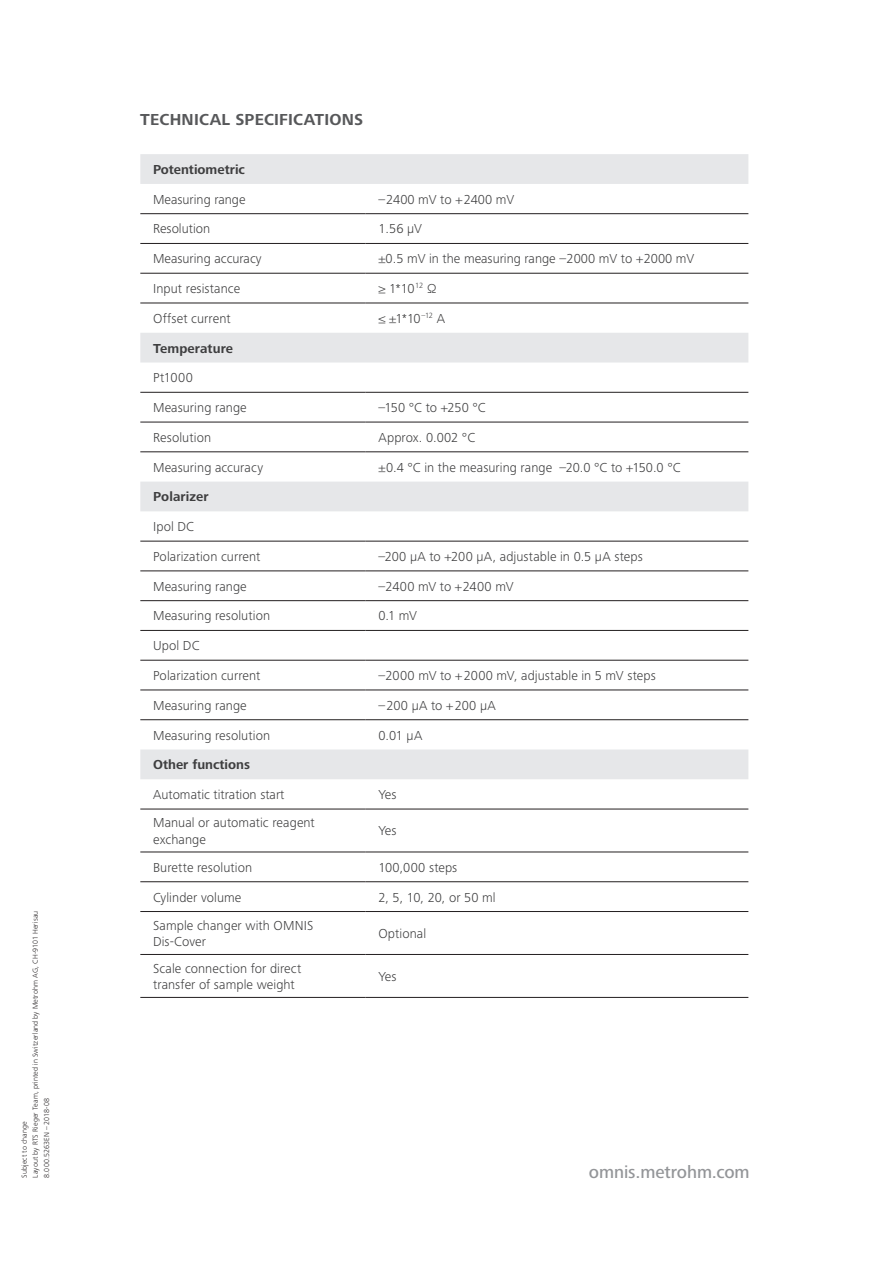
<style>
.page{position:relative;width:893px;height:1263px;background:#fff}
.page>*{position:absolute;margin:0;border:0;box-sizing:border-box;transform-origin:0 0}
.t1{font:500 18px "Frutiger Next Pro";letter-spacing:-.005em;color:#939598}
.t2{font:700 16.5px "Frutiger Next Pro";letter-spacing:.01em;color:#57585a}
.t3{font:300 13.5px/16.2px "Frutiger Next Pro";letter-spacing:.005em;color:#3e3e3f}
.t4{font:700 13.5px "Frutiger Next Pro";color:#3e3e3f}
.t5{font:300 13.5px "Frutiger Next Pro";letter-spacing:.025em;color:#3e3e3f}
.t6{font:300 7.5px/11.2px "Frutiger Next Pro";letter-spacing:.02em;color:#231f20}
</style>
<div class="page">
<svg style="left:140px;top:154px;width:608px;height:625px"></svg>
<hr style="left:140px;top:213px;width:226px;height:1px;background:#231f20">
<hr style="left:366px;top:213px;width:382px;height:1px;background:#231f20">
<hr style="left:140px;top:243px;width:226px;height:1px;background:#231f20">
<hr style="left:366px;top:243px;width:382px;height:1px;background:#231f20">
<hr style="left:140px;top:273px;width:226px;height:1px;background:#231f20">
<hr style="left:366px;top:273px;width:382px;height:1px;background:#231f20">
<hr style="left:140px;top:303px;width:226px;height:1px;background:#231f20">
<hr style="left:366px;top:303px;width:382px;height:1px;background:#231f20">
<hr style="left:140px;top:392px;width:226px;height:1px;background:#231f20">
<hr style="left:366px;top:392px;width:382px;height:1px;background:#231f20">
<hr style="left:140px;top:422px;width:226px;height:1px;background:#231f20">
<hr style="left:366px;top:422px;width:382px;height:1px;background:#231f20">
<hr style="left:140px;top:452px;width:226px;height:1px;background:#231f20">
<hr style="left:366px;top:452px;width:382px;height:1px;background:#231f20">
<hr style="left:140px;top:541px;width:226px;height:1px;background:#231f20">
<hr style="left:366px;top:541px;width:382px;height:1px;background:#231f20">
<hr style="left:140px;top:571px;width:226px;height:1px;background:#231f20">
<hr style="left:366px;top:571px;width:382px;height:1px;background:#231f20">
<hr style="left:140px;top:600px;width:226px;height:1px;background:#231f20">
<hr style="left:366px;top:600px;width:382px;height:1px;background:#231f20">
<hr style="left:140px;top:630px;width:226px;height:1px;background:#231f20">
<hr style="left:366px;top:630px;width:382px;height:1px;background:#231f20">
<hr style="left:140px;top:660px;width:226px;height:1px;background:#231f20">
<hr style="left:366px;top:660px;width:382px;height:1px;background:#231f20">
<hr style="left:140px;top:690px;width:226px;height:1px;background:#231f20">
<hr style="left:366px;top:690px;width:382px;height:1px;background:#231f20">
<hr style="left:140px;top:719px;width:226px;height:1px;background:#231f20">
<hr style="left:366px;top:719px;width:382px;height:1px;background:#231f20">
<hr style="left:140px;top:809px;width:226px;height:1px;background:#231f20">
<hr style="left:366px;top:809px;width:382px;height:1px;background:#231f20">
<hr style="left:140px;top:852px;width:226px;height:1px;background:#231f20">
<hr style="left:366px;top:852px;width:382px;height:1px;background:#231f20">
<hr style="left:140px;top:881px;width:226px;height:1px;background:#231f20">
<hr style="left:366px;top:881px;width:382px;height:1px;background:#231f20">
<hr style="left:140px;top:911px;width:226px;height:1px;background:#231f20">
<hr style="left:366px;top:911px;width:382px;height:1px;background:#231f20">
<hr style="left:140px;top:954px;width:226px;height:1px;background:#231f20">
<hr style="left:366px;top:954px;width:382px;height:1px;background:#231f20">
<hr style="left:140px;top:997px;width:226px;height:1px;background:#231f20">
<hr style="left:366px;top:997px;width:382px;height:1px;background:#231f20">
<p class="t6" style="left:19px;top:1178px;width:269px;rotate:-90deg">Subject to change<br>Layout by RTS Rieger Team, printed in Switzerland by Metrohm AG, CH-9101 Herisau<br>8.000.5263EN – 2018-08</p>
<p class="t2" style="left:140px;top:110px;width:225px">TECHNICAL SPECIFICATIONS</p>
<p class="t4" style="left:153px;top:162px;width:93px">Potentiometric</p>
<p class="t3" style="left:153px;top:191px;width:94px">Measuring range</p>
<p class="t3" style="left:378px;top:191px;width:137px">–2400 mV to +2400 mV</p>
<p class="t3" style="left:153px;top:221px;width:59px">Resolution</p>
<p class="t3" style="left:378px;top:221px;width:45px">1.56 µV</p>
<p class="t3" style="left:153px;top:251px;width:110px">Measuring accuracy</p>
<p class="t3" style="left:378px;top:251px;width:317px">±0.5 mV in the measuring range –2000 mV to +2000 mV</p>
<p class="t3" style="left:153px;top:280px;width:89px">Input resistance</p>
<p class="t3" style="left:378px;top:280px;width:60px">≥ 1*10<sup>12</sup> Ω</p>
<p class="t3" style="left:153px;top:310px;width:79px">Offset current</p>
<p class="t3" style="left:378px;top:310px;width:68px">≤ ±1*10<sup>–12</sup> A</p>
<p class="t4" style="left:153px;top:340px;width:82px">Temperature</p>
<p class="t3" style="left:153px;top:370px;width:41px">Pt1000</p>
<p class="t3" style="left:153px;top:399px;width:95px">Measuring range</p>
<p class="t3" style="left:378px;top:399px;width:109px">–150 °C to +250 °C</p>
<p class="t3" style="left:153px;top:429px;width:60px">Resolution</p>
<p class="t3" style="left:378px;top:429px;width:98px">Approx. 0.002 °C</p>
<p class="t3" style="left:153px;top:459px;width:112px">Measuring accuracy</p>
<p class="t3" style="left:378px;top:459px;width:304px">±0.4 °C in the measuring range –20.0 °C to +150.0 °C</p>
<p class="t4" style="left:153px;top:489px;width:57px">Polarizer</p>
<p class="t3" style="left:153px;top:518px;width:43px">Ipol DC</p>
<p class="t3" style="left:153px;top:548px;width:109px">Polarization current</p>
<p class="t3" style="left:378px;top:548px;width:266px">–200 µA to +200 µA, adjustable in 0.5 µA steps</p>
<p class="t3" style="left:153px;top:578px;width:95px">Measuring range</p>
<p class="t3" style="left:378px;top:578px;width:137px">–2400 mV to +2400 mV</p>
<p class="t3" style="left:153px;top:608px;width:119px">Measuring resolution</p>
<p class="t3" style="left:378px;top:608px;width:40px">0.1 mV</p>
<p class="t3" style="left:153px;top:638px;width:48px">Upol DC</p>
<p class="t3" style="left:153px;top:667px;width:109px">Polarization current</p>
<p class="t3" style="left:378px;top:667px;width:279px">–2000 mV to +2000 mV, adjustable in 5 mV steps</p>
<p class="t3" style="left:153px;top:697px;width:95px">Measuring range</p>
<p class="t5" style="left:378px;top:697px;width:119px">–200 µA to +200 µA</p>
<p class="t3" style="left:153px;top:727px;width:119px">Measuring resolution</p>
<p class="t3" style="left:378px;top:727px;width:45px">0.01 µA</p>
<p class="t4" style="left:153px;top:757px;width:99px">Other functions</p>
<p class="t3" style="left:153px;top:786px;width:133px">Automatic titration start</p>
<p class="t3" style="left:378px;top:786px;width:19px">Yes</p>
<p class="t3" style="left:153px;top:815px;width:163px">Manual or automatic reagent exchange</p>
<p class="t3" style="left:378px;top:823px;width:19px">Yes</p>
<p class="t3" style="left:153px;top:859px;width:101px">Burette resolution</p>
<p class="t3" style="left:378px;top:859px;width:80px">100,000 steps</p>
<p class="t3" style="left:153px;top:889px;width:90px">Cylinder volume</p>
<p class="t3" style="left:378px;top:889px;width:119px">2, 5, 10, 20, or 50 ml</p>
<p class="t3" style="left:153px;top:917px;width:162px">Sample changer with OMNIS<br>Dis-Cover</p>
<p class="t3" style="left:378px;top:925px;width:49px">Optional</p>
<p class="t3" style="left:153px;top:960px;width:150px">Scale connection for direct transfer of sample weight</p>
<p class="t3" style="left:378px;top:968px;width:19px">Yes</p>
<h1 class="t1" style="left:589px;top:1161px;width:162px">omnis.metrohm.com</h1>
</div>
